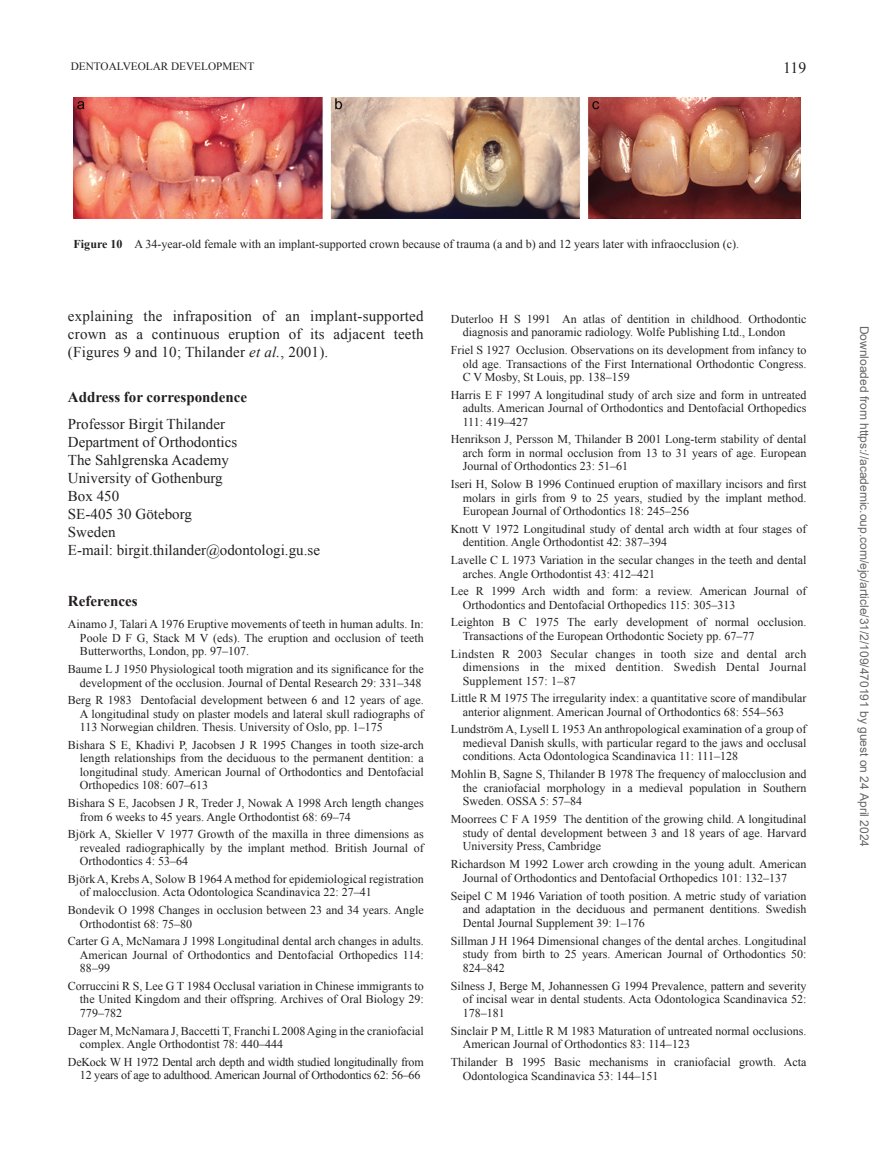
<style>
.page{position:relative;width:893px;height:1173px;background:#fff}
.page>*{position:absolute;margin:0;border:0;box-sizing:border-box;transform-origin:0 0}
.t1{font:15.75px "Times New Roman";color:#231f20}
.t2{font:15px/18px "Times New Roman";color:#231f20;text-align:justify}
.t3{font:700 15px "Times New Roman";color:#231f20}
.t4{font:12px/13.5px "Times New Roman";color:#231f20;text-align:justify}
.t5{font:12px/13.5px "Times New Roman";letter-spacing:-.02em;color:#231f20;text-align:right}
.t6{font:12px "Arial";color:#666}
.t7{font:11.25px "Times New Roman";color:#231f20}
.s1{font-weight:700}
.s2{font-style:italic}
</style>
<div class="page">
<img style="left:74px;top:97px;width:726px;height:121px">
<p class="t7" style="left:71px;top:60px;width:185px">DENTOALVEOLAR DEVELOPMENT</p>
<h1 class="t1" style="left:783px;top:59px;width:25px">119</h1>
<p class="t4" style="left:74px;top:237px;width:667px"><span class="s1">Figure 10</span> A 34-year-old female with an implant-supported crown because of trauma (a and b) and 12 years later with infraocclusion (c).</p>
<p class="t2" style="left:68px;top:307px;width:357px">explaining the infraposition of an implant-supported crown as a continuous eruption of its adjacent teeth ( Figures 9 and 10 ; Thilander <span class="s2">et al.</span> , 2001) .</p>
<p class="t3" style="left:68px;top:389px;width:181px">Address for correspondence</p>
<p class="t2" style="left:68px;top:415px;width:253px;text-align:left">Professor Birgit Thilander<br>Department of Orthodontics<br>The Sahlgrenska Academy<br>University of Gothenburg<br>Box 450<br>SE-405 30 Göteborg<br>Sweden<br>E-mail: birgit.thilander@odontologi.gu.se</p>
<p class="t3" style="left:68px;top:593px;width:71px">References</p>
<p class="t4" style="left:80px;top:618px;width:345px;text-indent:-12px">Ainamo J , Talari A 1976 Eruptive movements of teeth in human adults . In:<br>Poole D F G , Stack M V (eds). The eruption and occlusion of teeth Butterworths , London , pp. 97 – 107 .</p>
<p class="t4" style="left:68px;top:662px;width:357px;text-align:right">Baume L J 1950 Physiological tooth migration and its significance for the development of the occlusion . Journal of Dental Research 29 : 331 – 348</p>
<p class="t4" style="left:80px;top:693px;width:345px;text-indent:-12px">Berg R 1983 Dentofacial development between 6 and 12 years of age.<br>A longitudinal study on plaster models and lateral skull radiographs of 113 Norwegian children. Thesis . University of Oslo , pp. 1 – 175</p>
<p class="t4" style="left:80px;top:738px;width:345px;text-indent:-12px">Bishara S E , Khadivi P , Jacobsen J R 1995 Changes in tooth size-arch length relationships from the deciduous to the permanent dentition: a longitudinal study . American Journal of Orthodontics and Dentofacial Orthopedics 108 : 607 – 613</p>
<p class="t4" style="left:80px;top:796px;width:345px;text-indent:-12px">Bishara S E , Jacobsen J R , Treder J , Nowak A 1998 Arch length changes from 6 weeks to 45 years . Angle Orthodontist 68 : 69 – 74</p>
<p class="t4" style="left:80px;top:827px;width:345px;text-indent:-12px">Björk A , Skieller V 1977 Growth of the maxilla in three dimensions as revealed radiographically by the implant method . British Journal of Orthodontics 4 : 53 – 64</p>
<p class="t4" style="left:80px;top:872px;width:345px;text-indent:-12px">Björk A , Krebs A , Solow B 1964 A method for epidemiological registration of malocclusion . Acta Odontologica Scandinavica 22 : 27 – 41</p>
<p class="t4" style="left:80px;top:903px;width:345px;text-indent:-12px">Bondevik O 1998 Changes in occlusion between 23 and 34 years . Angle<br>Orthodontist 68 : 75 – 80</p>
<p class="t4" style="left:80px;top:934px;width:345px;text-indent:-12px">Carter G A , McNamara J 1998 Longitudinal dental arch changes in adults .<br>American Journal of Orthodontics and Dentofacial Orthopedics 114 :<br>88 – 99</p>
<p class="t4" style="left:80px;top:979px;width:345px;text-indent:-12px">Corruccini R S , Lee G T 1984 Occlusal variation in Chinese immigrants to the United Kingdom and their offspring . Archives of Oral Biology 29 :<br>779 – 782</p>
<p class="t4" style="left:80px;top:1024px;width:345px;text-indent:-12px">Dager M , McNamara J , Baccetti T , Franchi L 2008 Aging in the craniofacial complex . Angle Orthodontist 78 : 440 – 444</p>
<p class="t5" style="left:68px;top:1055px;width:357px">DeKock W H 1972 Dental arch depth and width studied longitudinally from<br>12 years of age to adulthood . American Journal of Orthodontics 62 : 56 – 66</p>
<p class="t4" style="left:462px;top:312px;width:345px;text-indent:-12px">Duterloo H S 1991 An atlas of dentition in childhood. Orthodontic diagnosis and panoramic radiology . Wolfe Publishing Ltd ., London</p>
<p class="t4" style="left:462px;top:343px;width:345px;text-indent:-12px">Friel S 1927 Occlusion. Observations on its development from infancy to old age. Transactions of the First International Orthodontic Congress .<br>C V Mosby , St Louis , pp. 138 – 159</p>
<p class="t4" style="left:462px;top:388px;width:345px;text-indent:-12px">Harris E F 1997 A longitudinal study of arch size and form in untreated adults . American Journal of Orthodontics and Dentofacial Orthopedics 111 : 419 – 427</p>
<p class="t4" style="left:462px;top:433px;width:345px;text-indent:-12px">Henrikson J , Persson M , Thilander B 2001 Long-term stability of dental arch form in normal occlusion from 13 to 31 years of age . European Journal of Orthodontics 23 : 51 – 61</p>
<p class="t4" style="left:462px;top:477px;width:345px;text-indent:-12px">Iseri H , Solow B 1996 Continued eruption of maxillary incisors and first molars in girls from 9 to 25 years, studied by the implant method .<br>European Journal of Orthodontics 18 : 245 – 256</p>
<p class="t4" style="left:462px;top:522px;width:345px;text-indent:-12px">Knott V 1972 Longitudinal study of dental arch width at four stages of dentition . Angle Orthodontist 42 : 387 – 394</p>
<p class="t4" style="left:462px;top:553px;width:345px;text-indent:-12px">Lavelle C L 1973 Variation in the secular changes in the teeth and dental arches . Angle Orthodontist 43 : 412 – 421</p>
<p class="t4" style="left:462px;top:584px;width:345px;text-indent:-12px">Lee R 1999 Arch width and form: a review . American Journal of<br>Orthodontics and Dentofacial Orthopedics 115 : 305 – 313</p>
<p class="t4" style="left:462px;top:616px;width:345px;text-indent:-12px">Leighton B C 1975 The early development of normal occlusion .<br>Transactions of the European Orthodontic Society pp. 67 – 77</p>
<p class="t4" style="left:462px;top:647px;width:345px;text-indent:-12px">Lindsten R 2003 Secular changes in tooth size and dental arch dimensions in the mixed dentition . Swedish Dental Journal Supplement 157 : 1 – 87</p>
<p class="t4" style="left:462px;top:691px;width:345px;text-indent:-12px">Little R M 1975 The irregularity index: a quantitative score of mandibular anterior alignment . American Journal of Orthodontics 68 : 554 – 563</p>
<p class="t4" style="left:462px;top:723px;width:345px;text-indent:-12px">Lundström A , Lysell L 1953 An anthropological examination of a group of medieval Danish skulls, with particular regard to the jaws and occlusal conditions . Acta Odontologica Scandinavica 11 : 111 – 128</p>
<p class="t4" style="left:462px;top:767px;width:345px;text-indent:-12px">Mohlin B , Sagne S , Thilander B 1978 The frequency of malocclusion and the craniofacial morphology in a medieval population in Southern Sweden . OSSA 5 : 57 – 84</p>
<p class="t4" style="left:462px;top:812px;width:345px;text-indent:-12px">Moorrees C F A 1959 The dentition of the growing child. A longitudinal study of dental development between 3 and 18 years of age . Harvard University Press , Cambridge</p>
<p class="t4" style="left:462px;top:857px;width:345px;text-indent:-12px">Richardson M 1992 Lower arch crowding in the young adult . American<br>Journal of Orthodontics and Dentofacial Orthopedics 101 : 132 – 137</p>
<p class="t4" style="left:462px;top:889px;width:345px;text-indent:-12px">Seipel C M 1946 Variation of tooth position. A metric study of variation and adaptation in the deciduous and permanent dentitions . Swedish Dental Journal Supplement 39 : 1 – 176</p>
<p class="t4" style="left:462px;top:934px;width:345px;text-indent:-12px">Sillman J H 1964 Dimensional changes of the dental arches. Longitudinal study from birth to 25 years . American Journal of Orthodontics 50 :<br>824 – 842</p>
<p class="t4" style="left:462px;top:979px;width:345px;text-indent:-12px">Silness J , Berge M , Johannessen G 1994 Prevalence, pattern and severity of incisal wear in dental students . Acta Odontologica Scandinavica 52 :<br>178 – 181</p>
<p class="t4" style="left:462px;top:1024px;width:345px;text-indent:-12px">Sinclair P M , Little R M 1983 Maturation of untreated normal occlusions .<br>American Journal of Orthodontics 83 : 114 – 123</p>
<p class="t4" style="left:462px;top:1055px;width:345px;text-indent:-12px">Thilander B 1995 Basic mechanisms in craniofacial growth . Acta<br>Odontologica Scandinavica 53 : 144 – 151</p>
<p class="t6" style="left:868px;top:326px;width:523px;rotate:90deg">Downloaded from https://academic.oup.com/ejo/article/31/2/109/470191 by guest on 24 April 2024</p>
</div>
